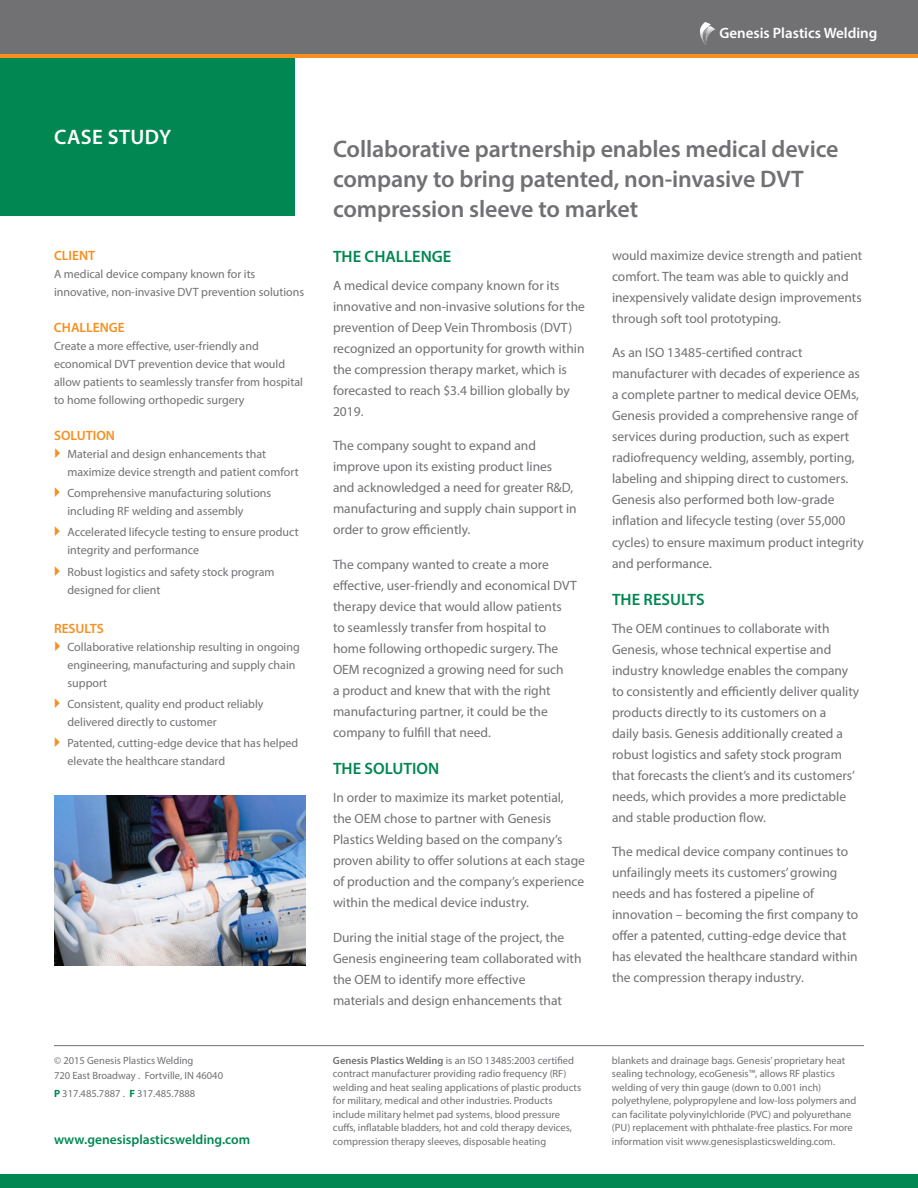
<style>
.page{position:relative;width:918px;height:1188px;background:#fff}
.page>*{position:absolute;margin:0;border:0;box-sizing:border-box;transform-origin:0 0}
.t1{font:600 24px/30px "Myriad Pro";letter-spacing:-.005em;color:#717073}
.t2{font:600 21px "Myriad Pro";letter-spacing:.02em;color:#fff}
.t3{font:600 16.5px "Myriad Pro";color:#008752}
.t4{font:600 15px "Myriad Pro";color:#fff}
.t5{font:13.5px/21px "Myriad Pro";color:#717073}
.t6{font:600 13.5px "Myriad Pro";color:#f78f1e}
.t7{font:600 13.5px "Myriad Pro";color:#008752}
.t8{font:12px/18px "Myriad Pro";color:#717073}
.t9{font:10.5px/13.5px "Myriad Pro";color:#717073}
.s1{font-weight:700;color:#008752}
.s2{font-weight:600}
</style>
<div class="page">
<div style="left:0;top:54px;width:295px;height:162px;background:#008752"></div>
<div style="left:0;top:0;width:918px;height:54px;background:#717073"></div>
<svg style="left:699px;top:22px;width:17px;height:23px"></svg>
<div style="left:0;top:1174px;width:918px;height:14px;background:#008752"></div>
<hr style="left:0;top:54px;width:918px;height:3px;background:#f78f1e">
<img style="left:54px;top:795px;width:252px;height:171px">
<hr style="left:54px;top:1045px;width:810px;height:1px;background:#717073">
<p class="t4" style="left:719px;top:24px;width:160px">Genesis Plastics Welding</p>
<h2 class="t2" style="left:54px;top:124px;width:118px">CASE STUDY</h2>
<p class="t6" style="left:54px;top:247px;width:43px">CLIENT</p>
<p class="t8" style="left:54px;top:265px;width:252px">A medical device company known for its innovative, non-invasive DVT prevention solutions</p>
<p class="t6" style="left:54px;top:319px;width:72px">CHALLENGE</p>
<p class="t8" style="left:54px;top:337px;width:251px">Create a more effective, user-friendly and economical DVT prevention device that would allow patients to seamlessly transfer from hospital to home following orthopedic surgery</p>
<p class="t6" style="left:54px;top:427px;width:62px">SOLUTION</p>
<p class="t8" style="left:68px;top:445px;width:233px">Material and design enhancements that maximize device strength and patient comfort</p>
<p class="t8" style="left:68px;top:484px;width:205px">Comprehensive manufacturing solutions including RF welding and assembly</p>
<p class="t8" style="left:68px;top:523px;width:233px">Accelerated lifecycle testing to ensure product integrity and performance</p>
<p class="t8" style="left:68px;top:562px;width:209px">Robust logistics and safety stock program designed for client</p>
<p class="t6" style="left:54px;top:620px;width:51px">RESULTS</p>
<p class="t8" style="left:68px;top:638px;width:234px">Collaborative relationship resulting in ongoing engineering, manufacturing and supply chain support</p>
<p class="t8" style="left:68px;top:695px;width:198px">Consistent, quality end product reliably delivered directly to customer</p>
<p class="t8" style="left:68px;top:734px;width:232px">Patented, cutting-edge device that has helped elevate the healthcare standard</p>
<p class="t9" style="left:54px;top:1052px;width:171px;line-height:15px">© 2015 Genesis Plastics Welding<br>720 East Broadway . Fortville, IN 46040</p>
<p class="t9" style="left:54px;top:1086px;width:143px"><span class="s1">P</span> 317.485.7887 . <span class="s1">F</span> 317.485.7888</p>
<p class="t7" style="left:54px;top:1131px;width:198px">www.genesisplasticswelding.com</p>
<h1 class="t1" style="left:333px;top:134px;width:507px">Collaborative partnership enables medical device company to bring patented, non-invasive DVT compression sleeve to market</h1>
<p class="t3" style="left:333px;top:246px;width:120px">THE CHALLENGE</p>
<p class="t5" style="left:333px;top:275px;width:253px">A medical device company known for its innovative and non-invasive solutions for the prevention of Deep Vein Thrombosis (DVT) recognized an opportunity for growth within the compression therapy market, which is forecasted to reach $3.4 billion globally by 2019.</p>
<p class="t5" style="left:333px;top:435px;width:245px">The company sought to expand and improve upon its existing product lines and acknowledged a need for greater R&amp;D, manufacturing and supply chain support in order to grow efficiently.</p>
<p class="t5" style="left:333px;top:554px;width:245px">The company wanted to create a more effective, user-friendly and economical DVT therapy device that would allow patients to seamlessly transfer from hospital to home following orthopedic surgery. The OEM recognized a growing need for such<br>a product and knew that with the right manufacturing partner, it could be the company to fulfill that need.</p>
<p class="t3" style="left:333px;top:758px;width:108px">THE SOLUTION</p>
<p class="t5" style="left:333px;top:787px;width:253px">In order to maximize its market potential, the OEM chose to partner with Genesis Plastics Welding based on the company’s proven ability to offer solutions at each stage of production and the company’s experience within the medical device industry.</p>
<p class="t5" style="left:333px;top:926px;width:250px">During the initial stage of the project, the Genesis engineering team collaborated with the OEM to identify more effective<br>materials and design enhancements that</p>
<p class="t5" style="left:612px;top:245px;width:252px">would maximize device strength and patient comfort. The team was able to quickly and inexpensively validate design improvements through soft tool prototyping.</p>
<p class="t5" style="left:612px;top:342px;width:253px">As an ISO 13485-certified contract manufacturer with decades of experience as a complete partner to medical device OEMs, Genesis provided a comprehensive range of services during production, such as expert radiofrequency welding, assembly, porting, labeling and shipping direct to customers.<br>Genesis also performed both low-grade inflation and lifecycle testing (over 55,000 cycles) to ensure maximum product integrity and performance.</p>
<p class="t3" style="left:612px;top:589px;width:94px">THE RESULTS</p>
<p class="t5" style="left:612px;top:617px;width:249px">The OEM continues to collaborate with Genesis, whose technical expertise and industry knowledge enables the company to consistently and efficiently deliver quality products directly to its customers on a<br>daily basis. Genesis additionally created a robust logistics and safety stock program that forecasts the client’s and its customers’ needs, which provides a more predictable and stable production flow.</p>
<p class="t5" style="left:612px;top:841px;width:248px">The medical device company continues to unfailingly meets its customers’ growing needs and has fostered a pipeline of innovation – becoming the first company to offer a patented, cutting-edge device that has elevated the healthcare standard within the compression therapy industry.</p>
<p class="t9" style="left:333px;top:1053px;width:250px"><span class="s2">Genesis Plastics Welding</span> is an ISO 13485:2003 certified contract manufacturer providing radio frequency (RF) welding and heat sealing applications of plastic products for military, medical and other industries. Products include military helmet pad systems, blood pressure cuffs, inflatable bladders, hot and cold therapy devices, compression therapy sleeves, disposable heating</p>
<p class="t9" style="left:612px;top:1053px;width:246px">blankets and drainage bags. Genesis’ proprietary heat sealing technology, ecoGenesis™, allows RF plastics welding of very thin gauge (down to 0.001 inch) polyethylene, polypropylene and low-loss polymers and can facilitate polyvinylchloride (PVC) and polyurethane (PU) replacement with phthalate-free plastics. For more information visit www.genesisplasticswelding.com.</p>
</div>
